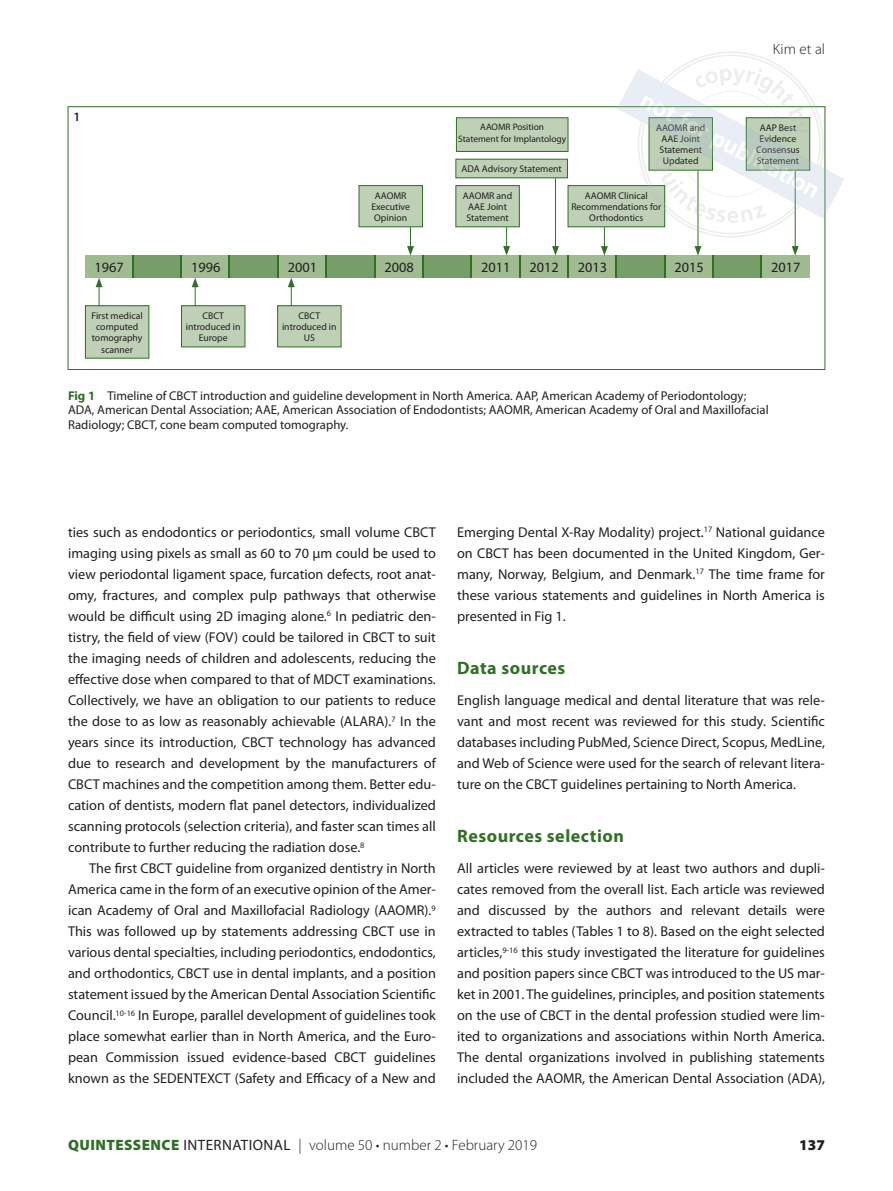
<style>
.page{position:relative;width:893px;height:1191px;background:#fff}
.page>*{position:absolute;margin:0;border:0;box-sizing:border-box;transform-origin:0 0}
.t1{font:700 18px "Myriad Pro";letter-spacing:.03em;color:#2f7024}
.t2{font:300 15px "Myriad Pro";color:#231f20}
.t3{font:900 15px "Myriad Pro";color:#231f20}
.t4{font:14.25px/21px "Myriad Pro";color:#231f20;text-align:justify}
.t5{font:12.75px/14.4px "Myriad Pro";color:#231f20}
.t6{font:600 12.75px "Myriad Pro";color:#231f20}
.t7{font:9.75px/11.2px "Myriad Pro";color:#231f20;text-align:center}
.t8{font:9.3px/11.2px "Myriad Pro";color:#231f20;text-align:center}
.s1{font-weight:700;color:#2f7024}
.s2{font-weight:900;color:#2f7024}
.s3{font-weight:400}
</style>
<div class="page">
<div style="left:85px;top:255px;width:48px;height:23px;background:#a0ba92"></div>
<div style="left:133px;top:255px;width:49px;height:23px;background:#779d68"></div>
<div style="left:182px;top:255px;width:48px;height:23px;background:#a0ba92"></div>
<div style="left:230px;top:255px;width:48px;height:23px;background:#779d68"></div>
<div style="left:278px;top:255px;width:49px;height:23px;background:#a0ba92"></div>
<div style="left:327px;top:255px;width:48px;height:23px;background:#779d68"></div>
<div style="left:375px;top:255px;width:48px;height:23px;background:#a0ba92"></div>
<div style="left:423px;top:255px;width:49px;height:23px;background:#779d68"></div>
<div style="left:472px;top:255px;width:48px;height:23px;background:#a0ba92"></div>
<div style="left:520px;top:255px;width:48px;height:23px;background:#a0ba92"></div>
<div style="left:568px;top:255px;width:49px;height:23px;background:#a0ba92"></div>
<div style="left:617px;top:255px;width:48px;height:23px;background:#779d68"></div>
<div style="left:665px;top:255px;width:48px;height:23px;background:#a0ba92"></div>
<div style="left:713px;top:255px;width:49px;height:23px;background:#779d68"></div>
<div style="left:762px;top:255px;width:48px;height:23px;background:#a0ba92"></div>
<svg style="left:132px;top:255px;width:1px;height:23px"></svg>
<svg style="left:181px;top:255px;width:1px;height:23px"></svg>
<svg style="left:229px;top:255px;width:1px;height:23px"></svg>
<svg style="left:277px;top:255px;width:1px;height:23px"></svg>
<svg style="left:326px;top:255px;width:1px;height:23px"></svg>
<svg style="left:374px;top:255px;width:1px;height:23px"></svg>
<svg style="left:422px;top:255px;width:1px;height:23px"></svg>
<svg style="left:471px;top:255px;width:1px;height:23px"></svg>
<svg style="left:519px;top:255px;width:1px;height:23px"></svg>
<svg style="left:567px;top:255px;width:1px;height:23px"></svg>
<svg style="left:616px;top:255px;width:1px;height:23px"></svg>
<svg style="left:664px;top:255px;width:1px;height:23px"></svg>
<svg style="left:712px;top:255px;width:1px;height:23px"></svg>
<svg style="left:761px;top:255px;width:1px;height:23px"></svg>
<div style="left:85px;top:306px;width:64px;height:52px;background:#bed0b6"></div>
<div style="left:85px;top:305px;width:64px;height:53px;border:1px solid #2f7024"></div>
<div style="left:182px;top:306px;width:63px;height:41px;background:#bed0b6"></div>
<div style="left:181px;top:305px;width:64px;height:42px;border:1px solid #2f7024"></div>
<div style="left:278px;top:306px;width:63px;height:41px;background:#bed0b6"></div>
<div style="left:277px;top:305px;width:64px;height:42px;border:1px solid #2f7024"></div>
<svg style="left:96px;top:278px;width:7px;height:28px"></svg>
<svg style="left:192px;top:278px;width:7px;height:28px"></svg>
<svg style="left:288px;top:278px;width:7px;height:28px"></svg>
<div style="left:359px;top:186px;width:63px;height:41px;background:#bed0b6"></div>
<div style="left:359px;top:185px;width:64px;height:42px;border:1px solid #2f7024"></div>
<div style="left:456px;top:186px;width:63px;height:41px;background:#bed0b6"></div>
<div style="left:455px;top:185px;width:65px;height:42px;border:1px solid #2f7024"></div>
<div style="left:568px;top:186px;width:97px;height:41px;background:#bed0b6"></div>
<div style="left:568px;top:185px;width:97px;height:42px;border:1px solid #2f7024"></div>
<div style="left:456px;top:159px;width:111px;height:19px;background:#bed0b6"></div>
<div style="left:455px;top:159px;width:113px;height:19px;border:1px solid #2f7024"></div>
<svg style="left:407px;top:227px;width:7px;height:28px"></svg>
<svg style="left:503px;top:227px;width:7px;height:28px"></svg>
<svg style="left:601px;top:227px;width:7px;height:28px"></svg>
<hr style="left:698px;top:170px;width:1px;height:78px;background:#2f7024">
<svg style="left:694px;top:246px;width:7px;height:9px"></svg>
<hr style="left:795px;top:170px;width:1px;height:78px;background:#2f7024">
<svg style="left:792px;top:246px;width:7px;height:9px"></svg>
<hr style="left:555px;top:178px;width:1px;height:70px;background:#2f7024">
<svg style="left:552px;top:246px;width:7px;height:9px"></svg>
<div style="left:456px;top:118px;width:112px;height:33px;background:#bed0b6"></div>
<div style="left:456px;top:117px;width:112px;height:35px;border:1px solid #2f7024"></div>
<svg style="left:617px;top:52px;width:227px;height:185px"></svg>
<p class="t2" style="left:773px;top:41px;width:53px">Kim et al</p>
<p class="t6" style="left:73px;top:109px;width:8px">1</p>
<p class="t8" style="left:458px;top:122px;width:110px">AAOMR Position<br>Statement for Implantology</p>
<p class="t7" style="left:656px;top:122px;width:51px">AAOMR and<br>AAE Joint<br>Statement<br>Updated</p>
<p class="t7" style="left:756px;top:122px;width:45px">AAP Best<br>Evidence<br>Consensus<br>Statement</p>
<p class="t7" style="left:461px;top:163px;width:102px">ADA Advisory Statement</p>
<p class="t7" style="left:371px;top:190px;width:40px">AAOMR<br>Executive<br>Opinion</p>
<p class="t7" style="left:463px;top:190px;width:51px">AAOMR and<br>AAE Joint<br>Statement</p>
<p class="t7" style="left:571px;top:190px;width:92px">AAOMR Clinical<br>Recommendations for<br>Orthodontics</p>
<p class="t4" style="left:95px;top:257px;width:31px">1967</p>
<p class="t4" style="left:191px;top:257px;width:31px">1996</p>
<p class="t4" style="left:287px;top:257px;width:31px">1996</p>
<p class="t4" style="left:288px;top:257px;width:31px">2001</p>
<p class="t4" style="left:385px;top:257px;width:31px">2008</p>
<p class="t4" style="left:481px;top:257px;width:31px">2011</p>
<p class="t4" style="left:530px;top:257px;width:31px">2012</p>
<p class="t4" style="left:578px;top:257px;width:31px">2013</p>
<p class="t4" style="left:675px;top:257px;width:31px">2015</p>
<p class="t4" style="left:771px;top:257px;width:31px">2017</p>
<p class="t7" style="left:91px;top:310px;width:53px">First medical computed tomography scanner</p>
<p class="t7" style="left:186px;top:310px;width:56px">CBCT introduced in<br>Europe</p>
<p class="t7" style="left:282px;top:310px;width:56px">CBCT introduced in<br>US</p>
<p class="t5" style="left:68px;top:389px;width:702px"><span class="s1">Fig 1</span> Timeline of CBCT introduction and guideline development in North America. AAP, American Academy of Periodontology;<br>ADA, American Dental Association; AAE, American Association of Endodontists; AAOMR, American Academy of Oral and Maxillofacial<br>Radiology; CBCT, cone beam computed tomography.</p>
<p class="t4" style="left:68px;top:522px;width:369px">ties such as endodontics or periodontics, small volume CBCT imaging using pixels as small as 60 to 70 µm could be used to view periodontal ligament space, furcation defects, root anat&shy;omy, fractures, and complex pulp pathways that otherwise would be difficult using 2D imaging alone.<sup>6</sup> In pediatric den&shy;tistry, the field of view (FOV) could be tailored in CBCT to suit the imaging needs of children and adolescents, reducing the effective dose when compared to that of MDCT examinations.<br>Collectively, we have an obligation to our patients to reduce the dose to as low as reasonably achievable (ALARA).<sup>7</sup> In the years since its introduction, CBCT technology has advanced due to research and development by the manufacturers of CBCT machines and the competition among them. Better edu&shy;cation of dentists, modern flat panel detectors, individualized scanning protocols (selection criteria), and faster scan times all contribute to further reducing the radiation dose.<sup>8</sup></p>
<p class="t4" style="left:68px;top:858px;width:369px;text-indent:21px">The first CBCT guideline from organized dentistry in North America came in the form of an executive opinion of the Amer&shy;ican Academy of Oral and Maxillofacial Radiology (AAOMR).<sup>9<br></sup>This was followed up by statements addressing CBCT use in various dental specialties, including periodontics, endodontics, and orthodontics, CBCT use in dental implants, and a position statement issued by the American Dental Association Scientific Council.<sup>10-16</sup> In Europe, parallel development of guidelines took place somewhat earlier than in North America, and the Euro&shy;pean Commission issued evidence-based CBCT guidelines known as the SEDENTEXCT (Safety and Efficacy of a New and</p>
<p class="t4" style="left:457px;top:522px;width:369px">Emerging Dental X-Ray Modality) project.<sup>17</sup> National guidance on CBCT has been documented in the United Kingdom, Ger&shy;many, Norway, Belgium, and Denmark.<sup>17</sup> The time frame for these various statements and guidelines in North America is presented in Fig 1.</p>
<p class="t1" style="left:457px;top:657px;width:110px">Data sources</p>
<p class="t4" style="left:457px;top:690px;width:369px">English language medical and dental literature that was rele&shy;vant and most recent was reviewed for this study. Scientific databases including PubMed, Science Direct, Scopus, MedLine, and Web of Science were used for the search of relevant litera&shy;ture on the CBCT guidelines pertaining to North America.</p>
<p class="t1" style="left:457px;top:825px;width:168px">Resources selection</p>
<p class="t4" style="left:457px;top:858px;width:369px">All articles were reviewed by at least two authors and dupli&shy;cates removed from the overall list. Each article was reviewed and discussed by the authors and relevant details were extracted to tables (Tables 1 to 8). Based on the eight selected articles,<sup>9-16</sup> this study investigated the literature for guidelines and position papers since CBCT was introduced to the US mar&shy;ket in 2001. The guidelines, principles, and position statements on the use of CBCT in the dental profession studied were lim&shy;ited to organizations and associations within North America.<br>The dental organizations involved in publishing statements included the AAOMR, the American Dental Association (ADA),</p>
<p class="t2" style="left:68px;top:1136px;width:471px"><span class="s2">QUINTESSENCE</span> <span class="s3">INTERNATIONAL</span> | volume 50 • number 2 • February 2019</p>
<p class="t3" style="left:799px;top:1136px;width:27px">137</p>
</div>
